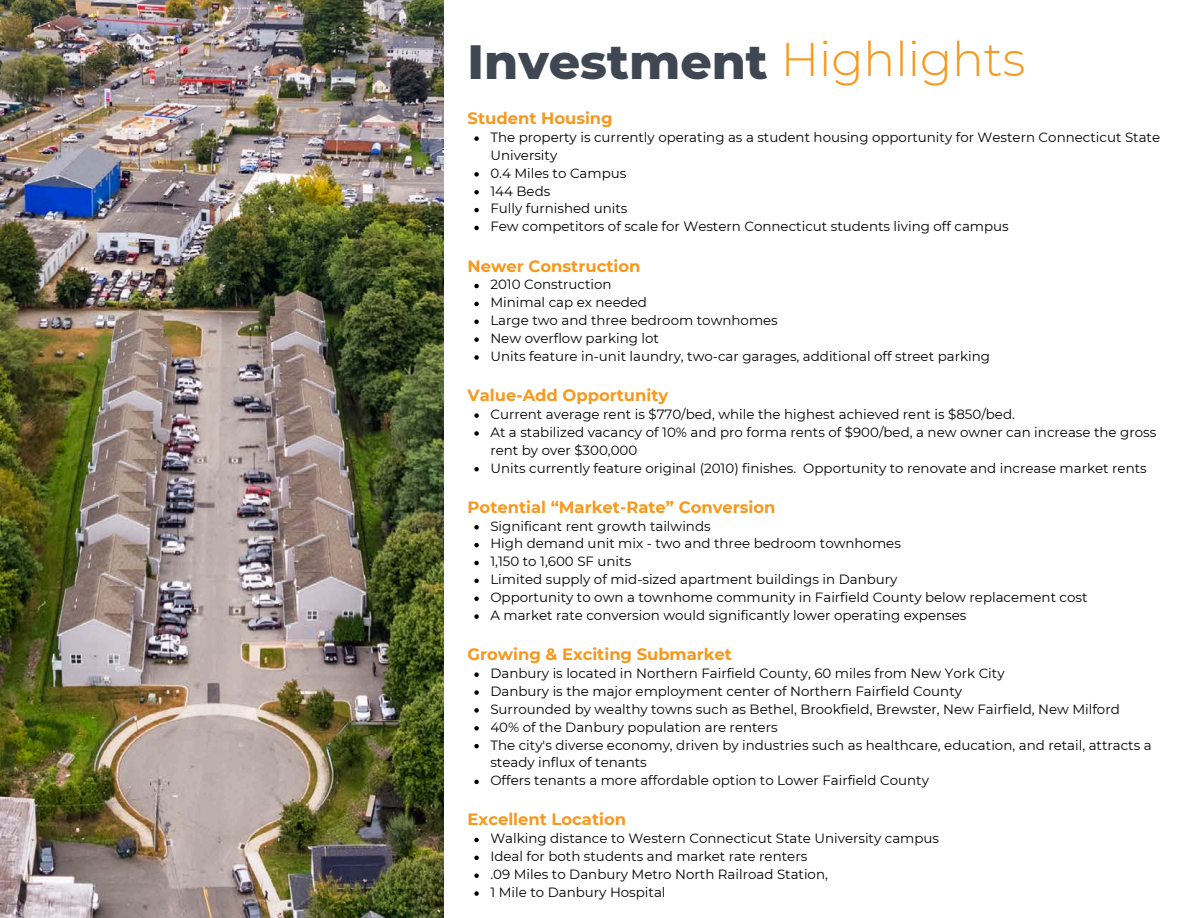
<style>
.page{position:relative;width:1188px;height:918px;background:#fff}
.page>*{position:absolute;margin:0;border:0;box-sizing:border-box;transform-origin:0 0}
.t1{font:800 49.05px "Montserrat";color:#3f4753}
.t2{font:300 47.1px "Montserrat";color:#f8981c}
.t3{font:700 16.35px "Montserrat";color:#f8981c}
.t4{font:700 16.35px "Montserrat";color:#f8971c}
.t5{font:13.35px/17.9px "Montserrat";color:#000}
</style>
<div class="page">
<svg style="left:474px;top:136px;width:5px;height:5px"></svg>
<svg style="left:474px;top:172px;width:5px;height:5px"></svg>
<svg style="left:474px;top:190px;width:5px;height:4px"></svg>
<svg style="left:474px;top:208px;width:5px;height:4px"></svg>
<svg style="left:474px;top:226px;width:5px;height:4px"></svg>
<svg style="left:474px;top:284px;width:5px;height:4px"></svg>
<svg style="left:474px;top:302px;width:5px;height:4px"></svg>
<svg style="left:474px;top:320px;width:5px;height:4px"></svg>
<svg style="left:474px;top:337px;width:5px;height:5px"></svg>
<svg style="left:474px;top:355px;width:5px;height:5px"></svg>
<svg style="left:474px;top:413px;width:5px;height:5px"></svg>
<svg style="left:474px;top:431px;width:5px;height:5px"></svg>
<svg style="left:474px;top:467px;width:5px;height:4px"></svg>
<svg style="left:474px;top:525px;width:5px;height:5px"></svg>
<svg style="left:474px;top:543px;width:5px;height:4px"></svg>
<svg style="left:474px;top:561px;width:5px;height:4px"></svg>
<svg style="left:474px;top:579px;width:5px;height:4px"></svg>
<svg style="left:474px;top:597px;width:5px;height:4px"></svg>
<svg style="left:474px;top:614px;width:5px;height:5px"></svg>
<svg style="left:474px;top:672px;width:5px;height:5px"></svg>
<svg style="left:474px;top:690px;width:5px;height:5px"></svg>
<svg style="left:474px;top:708px;width:5px;height:5px"></svg>
<svg style="left:474px;top:726px;width:5px;height:5px"></svg>
<svg style="left:474px;top:744px;width:5px;height:4px"></svg>
<svg style="left:474px;top:780px;width:5px;height:4px"></svg>
<svg style="left:474px;top:838px;width:5px;height:4px"></svg>
<svg style="left:474px;top:856px;width:5px;height:4px"></svg>
<svg style="left:474px;top:873px;width:5px;height:5px"></svg>
<svg style="left:474px;top:891px;width:5px;height:5px"></svg>
<img style="left:0;top:0;width:444px;height:918px">
<p class="t1" style="left:468px;top:31px;width:302px">Investment</p>
<p class="t2" style="left:781px;top:30px;width:246px">Highlights</p>
<p class="t3" style="left:468px;top:108px;width:147px">Student Housing</p>
<h1 class="t5" style="left:490px;top:128px;width:671px">The property is currently operating as a student housing opportunity for Western Connecticut State<br>University</h1>
<h2 class="t5" style="left:490px;top:164px;width:138px">0.4 Miles to Campus</h2>
<h3 class="t5" style="left:490px;top:182px;width:61px">144 Beds</h3>
<p class="t5" style="left:490px;top:200px;width:139px">Fully furnished units</p>
<p class="t5" style="left:490px;top:218px;width:520px">Few competitors of scale for Western Connecticut students living off campus</p>
<p class="t3" style="left:468px;top:256px;width:174px">Newer Construction</p>
<p class="t5" style="left:490px;top:276px;width:123px">2010 Construction</p>
<p class="t5" style="left:490px;top:294px;width:158px">Minimal cap ex needed</p>
<h3 class="t5" style="left:490px;top:311px;width:289px">Large two and three bedroom townhomes</h3>
<p class="t5" style="left:490px;top:329px;width:170px">New overflow parking lot</p>
<p class="t5" style="left:490px;top:347px;width:501px">Units feature in-unit laundry, two-car garages, additional off street parking</p>
<p class="t3" style="left:468px;top:385px;width:202px">Value-Add Opportunity</p>
<p class="t5" style="left:490px;top:405px;width:526px">Current average rent is $770/bed, while the highest achieved rent is $850/bed.</p>
<p class="t5" style="left:490px;top:423px;width:667px">At a stabilized vacancy of 10% and pro forma rents of $900/bed, a new owner can increase the gross rent by over $300,000</p>
<h3 class="t5" style="left:490px;top:459px;width:658px">Units currently feature original (2010) finishes. Opportunity to renovate and increase market rents</h3>
<p class="t3" style="left:468px;top:497px;width:309px">Potential “Market-Rate” Conversion</p>
<p class="t5" style="left:490px;top:517px;width:222px">Significant rent growth tailwinds</p>
<p class="t5" style="left:490px;top:535px;width:412px">High demand unit mix - two and three bedroom townhomes</p>
<h3 class="t5" style="left:490px;top:553px;width:142px">1,150 to 1,600 SF units</h3>
<p class="t5" style="left:490px;top:571px;width:409px">Limited supply of mid-sized apartment buildings in Danbury</p>
<p class="t5" style="left:490px;top:588px;width:599px">Opportunity to own a townhome community in Fairfield County below replacement cost</p>
<p class="t5" style="left:490px;top:606px;width:478px">A market rate conversion would significantly lower operating expenses</p>
<p class="t4" style="left:468px;top:644px;width:266px">Growing &amp; Exciting Submarket</p>
<p class="t5" style="left:490px;top:664px;width:516px">Danbury is located in Northern Fairfield County, 60 miles from New York City</p>
<p class="t5" style="left:490px;top:682px;width:473px">Danbury is the major employment center of Northern Fairfield County</p>
<h3 class="t5" style="left:490px;top:700px;width:631px">Surrounded by wealthy towns such as Bethel, Brookfield, Brewster, New Fairfield, New Milford</h3>
<p class="t5" style="left:490px;top:718px;width:289px">40% of the Danbury population are renters</p>
<p class="t5" style="left:490px;top:736px;width:663px">The city's diverse economy, driven by industries such as healthcare, education, and retail, attracts a steady influx of tenants</p>
<p class="t5" style="left:490px;top:772px;width:440px">Offers tenants a more affordable option to Lower Fairfield County</p>
<p class="t3" style="left:468px;top:810px;width:160px">Excellent Location</p>
<p class="t5" style="left:490px;top:830px;width:450px">Walking distance to Western Connecticut State University campus</p>
<p class="t5" style="left:490px;top:847px;width:318px">Ideal for both students and market rate renters</p>
<h3 class="t5" style="left:490px;top:865px;width:339px">.09 Miles to Danbury Metro North Railroad Station,</h3>
<p class="t5" style="left:490px;top:883px;width:177px">1 Mile to Danbury Hospital</p>
</div>
